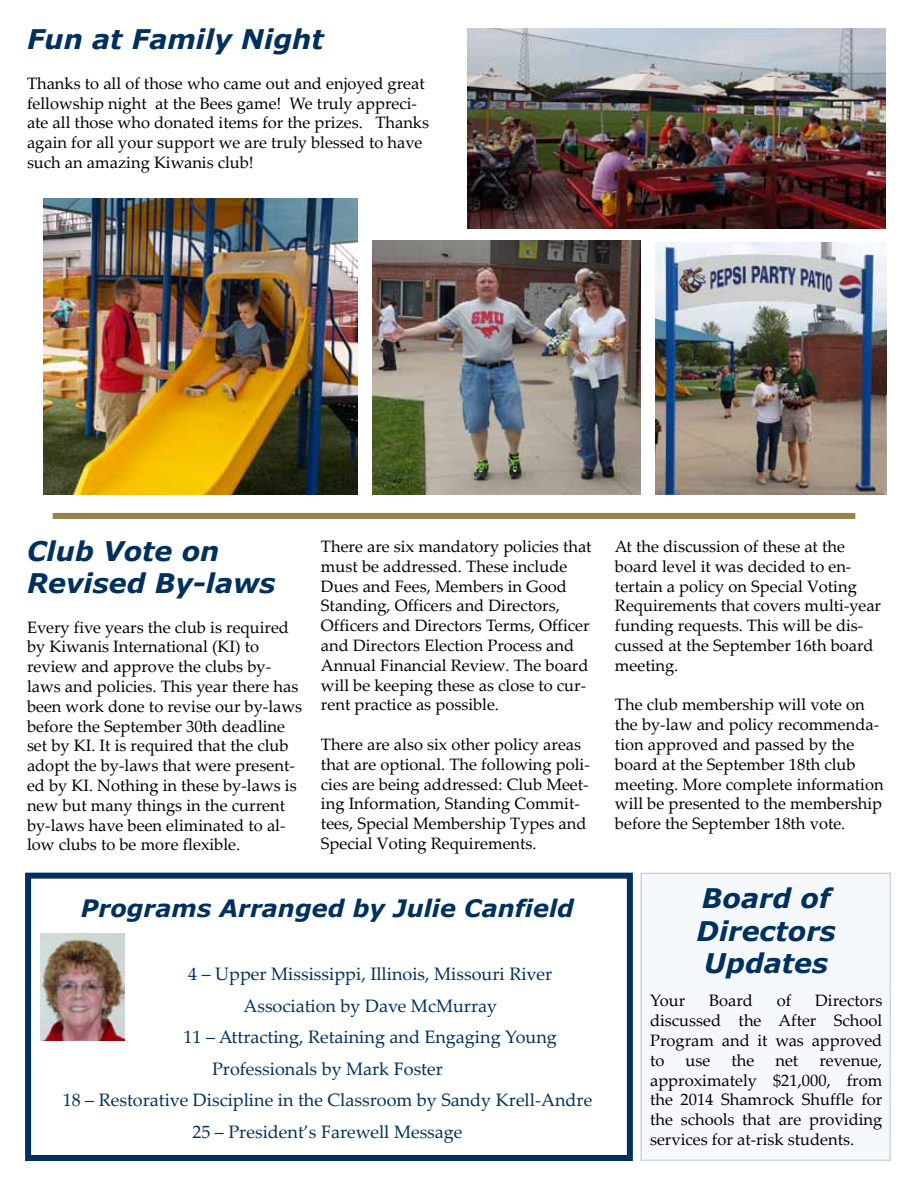
<style>
.page{position:relative;width:918px;height:1188px;background:#fff}
.page>*{position:absolute;margin:0;border:0;box-sizing:border-box;transform-origin:0 0}
.t1{font:italic 700 27px/32.4px "Verdana";color:#00305e}
.t2{font:italic 700 24px "Verdana";color:#00305e}
.t3{font:18px "Palatino Linotype";color:#00305e}
.t4{font:16.5px/19.8px "Palatino Linotype";color:#000}
</style>
<div class="page">
<div style="left:640px;top:873px;width:251px;height:288px;background:#f6f9fc;border:2px solid #ced3e0"></div>
<img style="left:467px;top:28px;width:419px;height:201px">
<img style="left:43px;top:199px;width:314px;height:296px">
<img style="left:656px;top:243px;width:231px;height:252px">
<img style="left:372px;top:240px;width:269px;height:255px">
<div style="left:25px;top:873px;width:608px;height:288px;border:6px solid #00305e"></div>
<img style="left:40px;top:933px;width:85px;height:107px">
<div style="left:53px;top:513px;width:802px;height:6px;background:#97824b"></div>
<h1 class="t1" style="left:27px;top:23px;width:298px">Fun at Family Night</h1>
<p class="t4" style="left:27px;top:73px;width:404px">Thanks to all of those who came out and enjoyed great fellowship night at the Bees game! We truly appreci&shy;ate all those who donated items for the prizes. Thanks again for all your support we are truly blessed to have such an amazing Kiwanis club!</p>
<h1 class="t1" style="left:27px;top:534px;width:250px">Club Vote on<br>Revised By-laws</h1>
<p class="t4" style="left:27px;top:616px;width:277px">Every five years the club is required by Kiwanis International (KI) to review and approve the clubs by&shy;laws and policies. This year there has been work done to revise our by-laws before the September 30th deadline set by KI. It is required that the club adopt the by-laws that were present&shy;ed by KI. Nothing in these by-laws is new but many things in the current by-laws have been eliminated to al&shy;low clubs to be more flexible.</p>
<p class="t4" style="left:321px;top:536px;width:272px">There are six mandatory policies that must be addressed. These include Dues and Fees, Members in Good Standing, Officers and Directors, Officers and Directors Terms, Officer and Directors Election Process and Annual Financial Review. The board will be keeping these as close to cur&shy;rent practice as possible.</p>
<p class="t4" style="left:321px;top:734px;width:270px">There are also six other policy areas that are optional. The following poli&shy;cies are being addressed: Club Meet&shy;ing Information, Standing Commit&shy;tees, Special Membership Types and Special Voting Requirements.</p>
<h2 class="t2" style="left:81px;top:891px;width:495px">Programs Arranged by Julie Canfield</h2>
<p class="t3" style="left:188px;top:961px;width:365px">4 – Upper Mississippi, Illinois, Missouri River</p>
<p class="t3" style="left:243px;top:993px;width:255px">Association by Dave McMurray</p>
<p class="t3" style="left:184px;top:1024px;width:375px">11 – Attracting, Retaining and Engaging Young</p>
<p class="t3" style="left:212px;top:1056px;width:232px">Professionals by Mark Foster</p>
<p class="t3" style="left:63px;top:1087px;width:531px">18 – Restorative Discipline in the Classroom by Sandy Krell-Andre</p>
<p class="t3" style="left:192px;top:1119px;width:272px">25 – President’s Farewell Message</p>
<p class="t4" style="left:615px;top:536px;width:268px">At the discussion of these at the board level it was decided to en&shy;tertain a policy on Special Voting<br>Requirements that covers multi-year funding requests. This will be dis&shy;cussed at the September 16th board meeting.</p>
<p class="t4" style="left:615px;top:694px;width:270px">The club membership will vote on the by-law and policy recommenda&shy;tion approved and passed by the board at the September 18th club meeting. More complete information will be presented to the membership before the September 18th vote.</p>
<h1 class="t1" style="left:697px;top:882px;width:141px">Board of<br>Directors<br>Updates</h1>
<p class="t4" style="left:650px;top:990px;width:37px">Your</p>
<p class="t4" style="left:709px;top:990px;width:45px">Board</p>
<p class="t4" style="left:777px;top:990px;width:16px">of</p>
<p class="t4" style="left:650px;top:990px;width:234px;text-align:justify;text-indent:165px">Directors discussed the After School Program and it was approved to</p>
<p class="t4" style="left:686px;top:1050px;width:26px">use</p>
<p class="t4" style="left:731px;top:1050px;width:24px">the</p>
<p class="t4" style="left:775px;top:1050px;width:24px">net</p>
<p class="t4" style="left:650px;top:1050px;width:234px;text-align:justify;text-indent:169px">revenue, approximately $21,000, from the 2014 Shamrock Shuffle for the schools that are providing services for at-risk students.</p>
</div>
